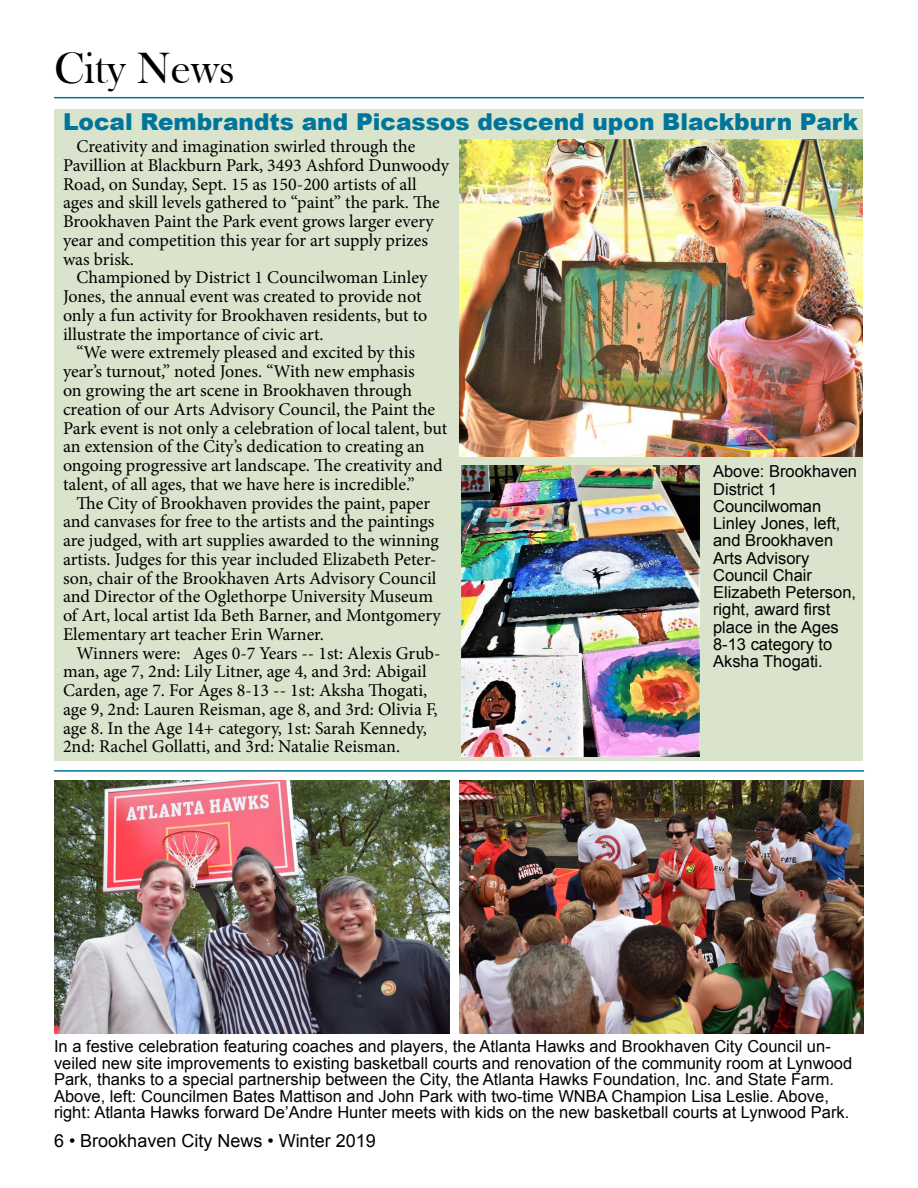
<style>
.page{position:relative;width:918px;height:1188px;background:#fff}
.page>*{position:absolute;margin:0;border:0;box-sizing:border-box;transform-origin:0 0}
.t1{font:45px "Bask Old Face";color:#000}
.t2{font:900 23.25px "Arial";color:#00759c}
.t3{font:18px/18.8px "Minion Pro";letter-spacing:-.005em;color:#000}
.t4{font:18px "Arial";color:#000}
.t5{font:16.5px/17.2px "Arial";color:#000}
</style>
<div class="page">
<div style="left:54px;top:109px;width:808px;height:651px;background:#dae3cc"></div>
<hr style="left:54px;top:97px;width:810px;height:1px;background:#00759c">
<img style="left:459px;top:139px;width:403px;height:318px">
<img style="left:462px;top:465px;width:237px;height:292px">
<img style="left:54px;top:781px;width:395px;height:253px">
<img style="left:459px;top:781px;width:405px;height:253px">
<hr style="left:54px;top:770px;width:810px;height:2px;background:#00759c">
<h1 class="t1" style="left:54px;top:44px;width:182px">City News</h1>
<p class="t2" style="left:63px;top:105px;width:797px">Local Rembrandts and Picassos descend upon Blackburn Park</p>
<p class="t3" style="left:63px;top:137px;width:388px;text-indent:14px">Creativity and imagination swirled through the Pavillion at Blackburn Park, 3493 Ashford Dunwoody Road, on Sunday, Sept. 15 as 150-200 artists of all ages and skill levels gathered to “paint” the park. The Brookhaven Paint the Park event grows larger every year and competition this year for art supply prizes was brisk.</p>
<p class="t3" style="left:63px;top:268px;width:366px;text-indent:14px">Championed by District 1 Councilwoman Linley Jones, the annual event was created to provide not only a fun activity for Brookhaven residents, but to illustrate the importance of civic art.</p>
<p class="t3" style="left:63px;top:343px;width:386px;text-indent:14px">“We were extremely pleased and excited by this year’s turnout,” noted Jones. “With new emphasis<br>on growing the art scene in Brookhaven through creation of our Arts Advisory Council, the Paint the Park event is not only a celebration of local talent, but an extension of the City’s dedication to creating an ongoing progressive art landscape. The creativity and talent, of all ages, that we have here is incredible.”</p>
<p class="t3" style="left:63px;top:493px;width:379px;text-indent:14px">The City of Brookhaven provides the paint, paper and canvases for free to the artists and the paintings are judged, with art supplies awarded to the winning artists. Judges for this year included Elizabeth Peter&shy;son, chair of the Brookhaven Arts Advisory Council and Director of the Oglethorpe University Museum of Art, local artist Ida Beth Barner, and Montgomery Elementary art teacher Erin Warner.</p>
<p class="t3" style="left:63px;top:644px;width:379px;text-indent:14px">Winners were: Ages 0-7 Years -- 1st: Alexis Grub&shy;man, age 7, 2nd: Lily Litner, age 4, and 3rd: Abigail Carden, age 7. For Ages 8-13 -- 1st: Aksha Thogati, age 9, 2nd: Lauren Reisman, age 8, and 3rd: Olivia F, age 8. In the Age 14+ category, 1st: Sarah Kennedy, 2nd: Rachel Gollatti, and 3rd: Natalie Reisman.</p>
<p class="t5" style="left:713px;top:463px;width:145px">Above: Brookhaven<br>District 1<br>Councilwoman<br>Linley Jones, left, and Brookhaven<br>Arts Advisory<br>Council Chair<br>Elizabeth Peterson, right, award first place in the Ages<br>8-13 category to<br>Aksha Thogati.</p>
<p class="t5" style="left:54px;top:1039px;width:800px;line-height:16.5px">In a festive celebration featuring coaches and players, the Atlanta Hawks and Brookhaven City Council un&shy;veiled new site improvements to existing basketball courts and renovation of the community room at Lynwood Park, thanks to a special partnership between the City, the Atlanta Hawks Foundation, Inc. and State Farm.<br>Above, left: Councilmen Bates Mattison and John Park with two-time WNBA Champion Lisa Leslie. Above, right: Atlanta Hawks forward De’Andre Hunter meets with kids on the new basketball courts at Lynwood Park.</p>
<p class="t4" style="left:54px;top:1129px;width:323px">6 • Brookhaven City News • Winter 2019</p>
</div>
